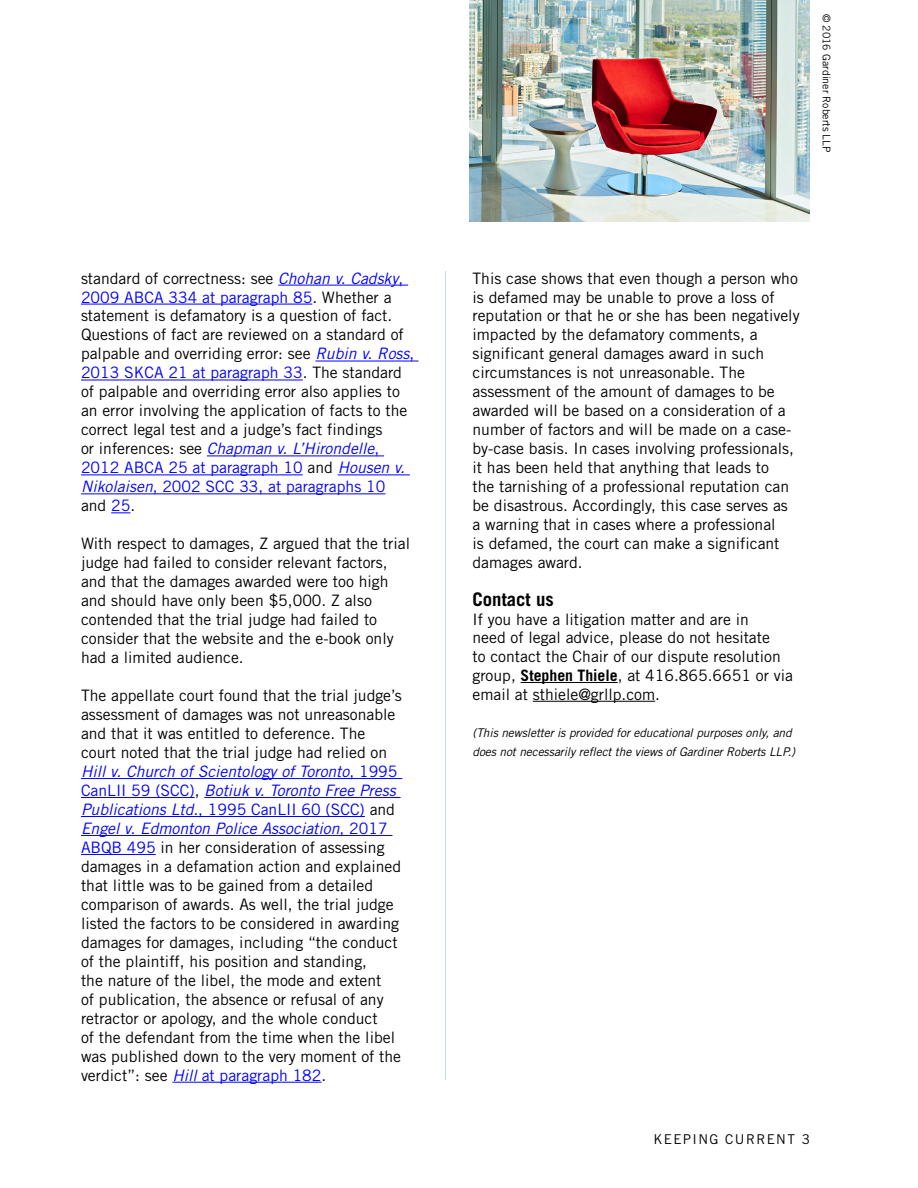
<style>
.page{position:relative;width:918px;height:1188px;background:#fff}
.page>*{position:absolute;margin:0;border:0;box-sizing:border-box;transform-origin:0 0}
.t1{font:700 18.75px "Trade Gothic LT Std";color:#000}
.t2{font:15.75px/19px "Trade Gothic LT Std";color:#000}
.t3{font:13.5px "Trade Gothic LT Std";letter-spacing:.1em;color:#000}
.t4{font:italic 12px/18.8px "Trade Gothic LT Std";letter-spacing:-.01em;color:#000}
.t5{font:10.5px "Trade Gothic LT Std";color:#000}
.s1{font-style:italic;color:#00f}
.s2{color:#00f}
.s3{font-weight:700}
</style>
<div class="page">
<img style="left:470px;top:0;width:339px;height:221px">
<hr style="left:445px;top:271px;width:1px;height:809px;background:#c8ddeb">
<hr style="left:278px;top:285px;width:130px;height:1px;background:#00f">
<hr style="left:81px;top:304px;width:231px;height:1px;background:#00f">
<hr style="left:315px;top:361px;width:104px;height:1px;background:#00f">
<hr style="left:81px;top:380px;width:222px;height:1px;background:#00f">
<hr style="left:207px;top:456px;width:177px;height:1px;background:#00f">
<hr style="left:81px;top:474px;width:222px;height:1px;background:#00f">
<hr style="left:338px;top:474px;width:72px;height:1px;background:#00f">
<hr style="left:81px;top:493px;width:304px;height:1px;background:#00f">
<svg style="left:111px;top:512px;width:19px;height:1px"></svg>
<hr style="left:81px;top:778px;width:321px;height:1px;background:#00f">
<hr style="left:81px;top:797px;width:114px;height:1px;background:#00f">
<hr style="left:204px;top:797px;width:197px;height:1px;background:#00f">
<hr style="left:81px;top:816px;width:284px;height:1px;background:#00f">
<hr style="left:81px;top:835px;width:311px;height:1px;background:#00f">
<hr style="left:81px;top:854px;width:75px;height:1px;background:#00f">
<hr style="left:172px;top:1082px;width:150px;height:1px;background:#00f">
<hr style="left:521px;top:682px;width:97px;height:1px;background:#000">
<hr style="left:533px;top:701px;width:122px;height:1px;background:#000">
<p class="t2" style="left:81px;top:268px;width:335px">standard of correctness: see <span class="s1">Chohan v. Cadsky</span><span class="s2">, 2009 ABCA 334 at paragraph 85</span>. Whether a statement is defamatory is a question of fact.<br>Questions of fact are reviewed on a standard of palpable and overriding error: see <span class="s1">Rubin v. Ross</span><span class="s2">, 2013 SKCA 21 at paragraph 33</span>. The standard of palpable and overriding error also applies to an error involving the application of facts to the correct legal test and a judge’s fact findings<br>or inferences: see <span class="s1">Chapman v. L’Hirondelle</span><span class="s2">, 2012 ABCA 25 at paragraph 10</span> and <span class="s1">Housen v.<br>Nikolaisen</span><span class="s2">, 2002 SCC 33, at paragraphs 10 </span>and <span class="s2">25</span>.</p>
<p class="t2" style="left:81px;top:534px;width:331px">With respect to damages, Z argued that the trial judge had failed to consider relevant factors, and that the damages awarded were too high and should have only been $5,000. Z also contended that the trial judge had failed to consider that the website and the e-book only had a limited audience.</p>
<p class="t2" style="left:81px;top:686px;width:322px">The appellate court found that the trial judge’s assessment of damages was not unreasonable and that it was entitled to deference. The court noted that the trial judge had relied on <span class="s1">Hill v. Church of Scientology of Toronto</span><span class="s2">, 1995<br>CanLII 59 (SCC)</span>, <span class="s1">Botiuk v. Toronto Free Press Publications Ltd.</span><span class="s2">, 1995 CanLII 60 (SCC)</span> and <span class="s1">Engel v. Edmonton Police Association</span><span class="s2">, 2017<br>ABQB 495</span> in her consideration of assessing damages in a defamation action and explained that little was to be gained from a detailed comparison of awards. As well, the trial judge listed the factors to be considered in awarding damages for damages, including “the conduct of the plaintiff, his position and standing,<br>the nature of the libel, the mode and extent<br>of publication, the absence or refusal of any retractor or apology, and the whole conduct<br>of the defendant from the time when the libel was published down to the very moment of the verdict”: see <span class="s1">Hill</span> <span class="s2">at paragraph 182</span>.</p>
<p class="t5" style="left:833px;top:14px;width:141px;rotate:90deg">© 2016 Gardiner Roberts LLP</p>
<p class="t2" style="left:472px;top:268px;width:329px">This case shows that even though a person who is defamed may be unable to prove a loss of reputation or that he or she has been negatively impacted by the defamatory comments, a significant general damages award in such circumstances is not unreasonable. The assessment of the amount of damages to be awarded will be based on a consideration of a number of factors and will be made on a case&shy;by-case basis. In cases involving professionals, it has been held that anything that leads to<br>the tarnishing of a professional reputation can be disastrous. Accordingly, this case serves as a warning that in cases where a professional<br>is defamed, the court can make a significant damages award.</p>
<p class="t1" style="left:472px;top:588px;width:83px">Contact us</p>
<p class="t2" style="left:472px;top:610px;width:322px">If you have a litigation matter and are in<br>need of legal advice, please do not hesitate<br>to contact the Chair of our dispute resolution group, <span class="s3">Stephen Thiele</span>, at 416.865.6651 or via email at sthiele@grllp.com.</p>
<p class="t4" style="left:472px;top:724px;width:324px">(This newsletter is provided for educational purposes only, and does not necessarily reflect the views of Gardiner Roberts LLP.)</p>
<p class="t3" style="left:653px;top:1131px;width:158px">KEEPING CURRENT 3</p>
</div>
